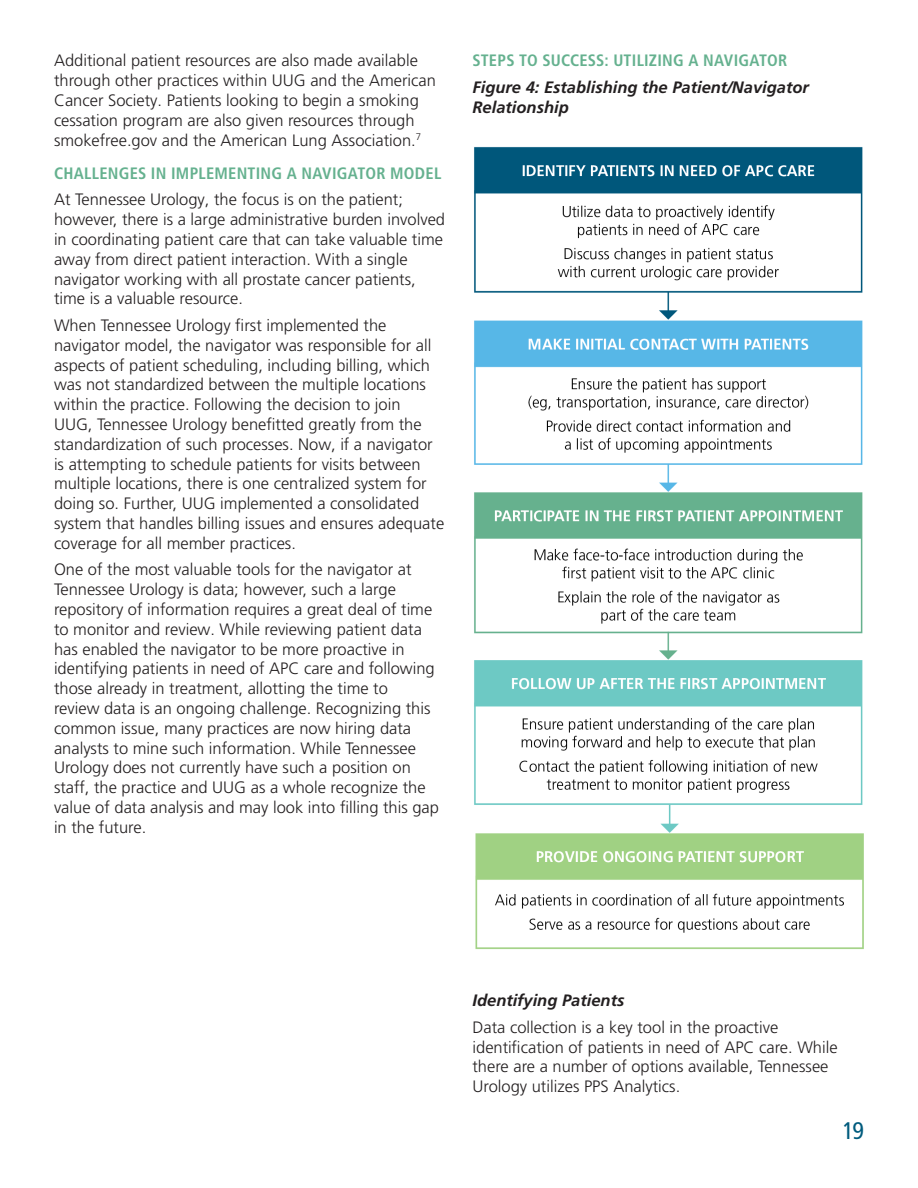
<style>
.page{position:relative;width:918px;height:1188px;background:#fff}
.page>*{position:absolute;margin:0;border:0;box-sizing:border-box;transform-origin:0 0}
.t1{font:condensed 24px "Frutiger LT Pro";color:#005b7d}
.Body{font:300 16.5px/19.8px "Frutiger LT Pro";color:#231f20}
.Subhead1{font:700 condensed 16.5px "Frutiger LT Pro";letter-spacing:.015em;color:#65b18f}
.Figure_Title{font:italic 700 16.5px/19.8px "Frutiger LT Pro";color:#231f20}
.Subhead{font:italic 700 16.5px "Frutiger LT Pro";color:#231f20}
</style>
<div class="page">
<img style="left:474px;top:147px;width:390px;height:802px">
<p class="Body" style="left:54px;top:51px;width:384px">Additional patient resources are also made available through other practices within UUG and the American Cancer Society. Patients looking to begin a smoking cessation program are also given resources through smokefree. gov and the American Lung Association. <sup>7</sup></p>
<p class="Subhead1" style="left:54px;top:163px;width:389px">CHALLENGES IN IMPLEMENTING A NAVIGATOR MODEL</p>
<p class="Body" style="left:54px;top:190px;width:393px">At Tennessee Urology, the focus is on the patient; however, there is a large administrative burden involved in coordinating patient care that can take valuable time away from direct patient interaction. With a single navigator working with all prostate cancer patients, time is a valuable resource.</p>
<p class="Body" style="left:54px;top:315px;width:392px">When Tennessee Urology first implemented the navigator model, the navigator was responsible for all aspects of patient scheduling, including billing, which was not standardized between the multiple locations within the practice. Following the decision to join<br>UUG, Tennessee Urology benefitted greatly from the standardization of such processes. Now, if a navigator is attempting to schedule patients for visits between multiple locations, there is one centralized system for doing so. Further, UUG implemented a consolidated system that handles billing issues and ensures adequate coverage for all member practices.</p>
<p class="Body" style="left:54px;top:560px;width:387px">One of the most valuable tools for the navigator at Tennessee Urology is data; however, such a large repository of information requires a great deal of time to monitor and review. While reviewing patient data has enabled the navigator to be more proactive in identifying patients in need of APC care and following those already in treatment, allotting the time to<br>review data is an ongoing challenge. Recognizing this common issue, many practices are now hiring data analysts to mine such information. While Tennessee Urology does not currently have such a position on staff, the practice and UUG as a whole recognize the value of data analysis and may look into filling this gap in the future.</p>
<p class="Subhead1" style="left:472px;top:51px;width:316px">STEPS TO SUCCESS: UTILIZING A NAVIGATOR</p>
<p class="Figure_Title" style="left:472px;top:77px;width:338px">Figure 4: Establishing the Patient/Navigator<br>Relationship</p>
<p class="Subhead" style="left:472px;top:991px;width:153px">Identifying Patients</p>
<p class="Body" style="left:472px;top:1017px;width:367px">Data collection is a key tool in the proactive identification of patients in need of APC care. While there are a number of options available, Tennessee Urology utilizes PPS Analytics.</p>
<h1 class="t1" style="left:842px;top:1116px;width:23px">19</h1>
</div>
